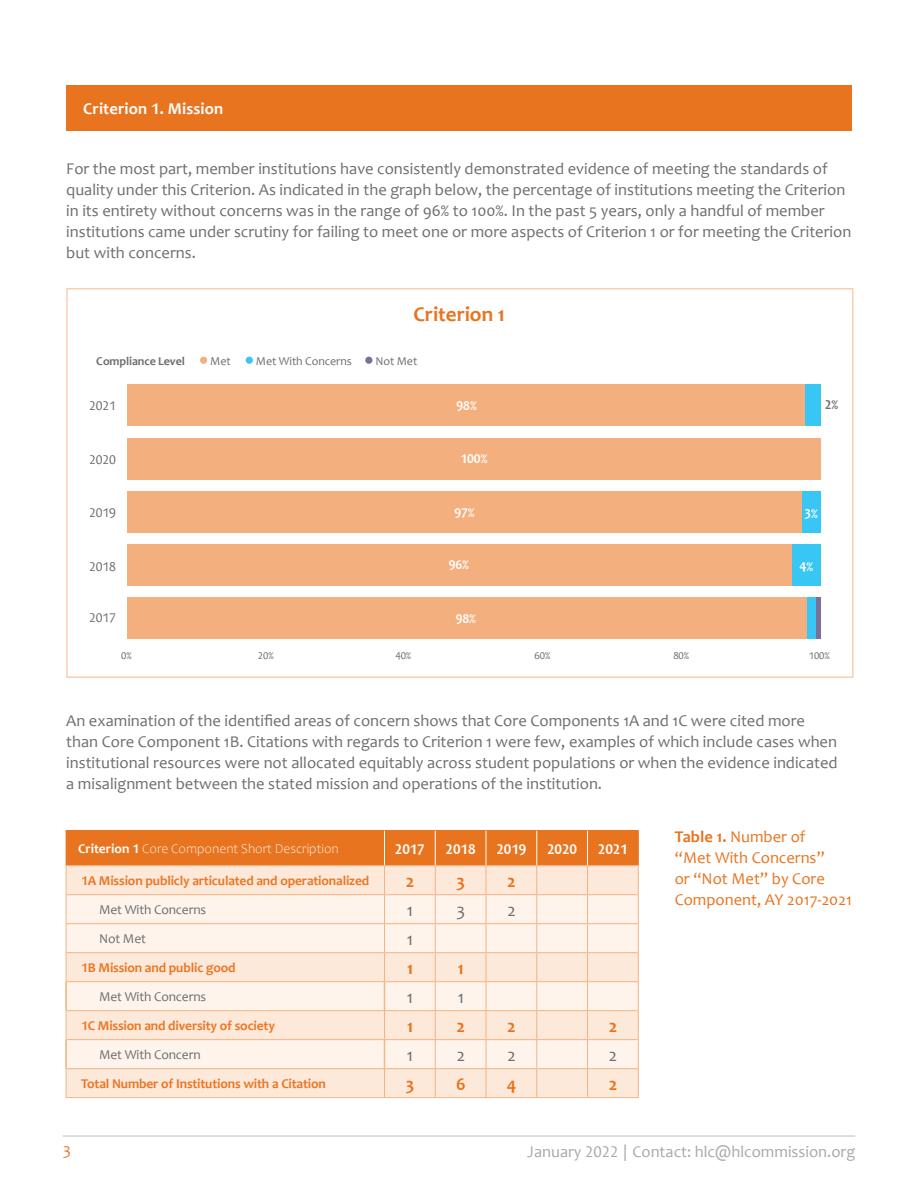
<style>
.page{position:relative;width:918px;height:1188px;background:#fff}
.page>*{position:absolute;margin:0;border:0;box-sizing:border-box;transform-origin:0 0}
.t1{font:700 21px "Candara";color:#e9741f}
.t2{font:700 18px "Candara";color:#e9741f}
.t3{font:18px "Candara";color:#6d6e71}
.t4{font:16.5px/21px "Candara";color:#6d6e71}
.t5{font:16.5px/21px "Candara";color:#e9741f}
.t6{font:16.5px "Candara";color:#a7a9ac}
.t7{font:700 16.5px "Candara";letter-spacing:.01em;color:#fff}
.t8{font:16.5px "Candara";color:#ec7625}
.t9{font:700 15px "Candara";letter-spacing:-.005em;color:#fff}
.t10{font:700 13.5px "Candara";letter-spacing:-.01em;color:#ec7625}
.t11{font:13.5px "Candara";letter-spacing:-.01em;color:#6d6e71}
.t12{font:300 13.5px "Candara";color:#fff}
.t13{font:700 13.5px "Candara";letter-spacing:-.005em;color:#fff}
.t14{font:700 13.5px "Candara";color:#6d6e71}
.t15{font:12px "Candara";letter-spacing:-.005em;color:#6d6e71}
.t16{font:700 12px "Candara";letter-spacing:-.005em;color:#6d6e71}
.t17{font:10.5px "Candara";color:#6d6e71}
.s1{font-weight:700}
</style>
<div class="page">
<div style="left:66px;top:86px;width:786px;height:45px;background:#e9741f"></div>
<hr style="left:66px;top:1097px;width:318px;height:1px;background:#f4b381">
<hr style="left:384px;top:1097px;width:51px;height:1px;background:#f4b381">
<hr style="left:435px;top:1097px;width:51px;height:1px;background:#f4b381">
<hr style="left:486px;top:1097px;width:51px;height:1px;background:#f4b381">
<hr style="left:537px;top:1097px;width:51px;height:1px;background:#f4b381">
<hr style="left:588px;top:1097px;width:51px;height:1px;background:#f4b381">
<svg style="left:66px;top:830px;width:573px;height:267px;background:#f9dcc5"></svg>
<hr style="left:63px;top:1136px;width:792px;height:1px;background:#bcbec0">
<div style="left:127px;top:384px;width:694px;height:42px;background:#f4af7e"></div>
<div style="left:816px;top:597px;width:5px;height:42px;background:#7c7099"></div>
<div style="left:127px;top:438px;width:694px;height:41px;background:#f4af7e"></div>
<div style="left:127px;top:491px;width:694px;height:41px;background:#f4af7e"></div>
<div style="left:127px;top:544px;width:694px;height:42px;background:#f4af7e"></div>
<div style="left:127px;top:597px;width:689px;height:42px;background:#f4af7e"></div>
<div style="left:66px;top:288px;width:788px;height:390px;border:2px solid #f9cfae"></div>
<div style="left:200px;top:357px;width:7px;height:7px;background:#f4af7e;border-radius:50%"></div>
<div style="left:246px;top:357px;width:7px;height:7px;background:#38c6f4;border-radius:50%"></div>
<div style="left:365px;top:357px;width:7px;height:7px;background:#7c7099;border-radius:50%"></div>
<p class="t7" style="left:83px;top:98px;width:142px">Criterion 1. Mission</p>
<p class="t4" style="left:66px;top:158px;width:787px">For the most part, member institutions have consistently demonstrated evidence of meeting the standards of quality under this Criterion. As indicated in the graph below, the percentage of institutions meeting the Criterion in its entirety without concerns was in the range of 96% to 100%. In the past 5 years, only a handful of member institutions came under scrutiny for failing to meet one or more aspects of Criterion 1 or for meeting the Criterion but with concerns.</p>
<p class="t1" style="left:413px;top:301px;width:93px">Criterion 1</p>
<p class="t16" style="left:96px;top:353px;width:90px">Compliance Level</p>
<p class="t15" style="left:210px;top:353px;width:22px">Met</p>
<p class="t15" style="left:256px;top:353px;width:97px">Met With Concerns</p>
<p class="t15" style="left:375px;top:353px;width:43px">Not Met</p>
<p class="t11" style="left:89px;top:397px;width:28px">2021</p>
<p class="t13" style="left:457px;top:397px;width:22px">98%</p>
<p class="t14" style="left:825px;top:397px;width:15px">2%</p>
<p class="t11" style="left:89px;top:451px;width:28px">2020</p>
<p class="t13" style="left:461px;top:450px;width:28px">100%</p>
<p class="t11" style="left:89px;top:505px;width:28px">2019</p>
<p class="t13" style="left:454px;top:504px;width:22px">97%</p>
<p class="t13" style="left:804px;top:505px;width:15px">3%</p>
<p class="t11" style="left:89px;top:558px;width:28px">2018</p>
<p class="t13" style="left:449px;top:556px;width:22px">96%</p>
<p class="t13" style="left:800px;top:558px;width:15px">4%</p>
<p class="t11" style="left:89px;top:609px;width:28px">2017</p>
<p class="t13" style="left:456px;top:610px;width:22px">98%</p>
<p class="t17" style="left:121px;top:649px;width:12px">0%</p>
<p class="t17" style="left:258px;top:649px;width:17px">20%</p>
<p class="t17" style="left:396px;top:649px;width:17px">40%</p>
<p class="t17" style="left:535px;top:649px;width:17px">60%</p>
<p class="t17" style="left:673px;top:649px;width:17px">80%</p>
<p class="t17" style="left:809px;top:649px;width:22px">100%</p>
<p class="t4" style="left:66px;top:710px;width:773px">An examination of the identified areas of concern shows that Core Components 1A and 1C were cited more than Core Component 1B. Citations with regards to Criterion 1 were few, examples of which include cases when institutional resources were not allocated equitably across student populations or when the evidence indicated a misalignment between the stated mission and operations of the institution.</p>
<p class="t5" style="left:675px;top:826px;width:179px"><span class="s1">Table 1.</span> Number of<br>“Met With Concerns”<br>or “Not Met” by Core<br>Component, AY 2017-2021</p>
<p class="t12" style="left:78px;top:841px;width:262px"><span class="s1">Criterion 1</span> Core Component Short Description</p>
<p class="t9" style="left:395px;top:839px;width:31px">2017</p>
<p class="t9" style="left:446px;top:839px;width:31px">2018</p>
<p class="t9" style="left:496px;top:839px;width:31px">2019</p>
<p class="t9" style="left:547px;top:839px;width:31px">2020</p>
<p class="t9" style="left:598px;top:839px;width:31px">2021</p>
<p class="t10" style="left:81px;top:872px;width:290px">1A Mission publicly articulated and operationalized</p>
<p class="t2" style="left:406px;top:870px;width:10px">2</p>
<p class="t2" style="left:457px;top:870px;width:10px">3</p>
<p class="t2" style="left:507px;top:870px;width:10px">2</p>
<p class="t11" style="left:99px;top:901px;width:109px">Met With Concerns</p>
<p class="t3" style="left:407px;top:899px;width:8px">1</p>
<p class="t3" style="left:456px;top:899px;width:10px">3</p>
<p class="t3" style="left:507px;top:899px;width:10px">2</p>
<p class="t11" style="left:99px;top:930px;width:48px">Not Met</p>
<p class="t3" style="left:407px;top:928px;width:8px">1</p>
<p class="t10" style="left:81px;top:959px;width:156px">1B Mission and public good</p>
<p class="t2" style="left:407px;top:957px;width:8px">1</p>
<p class="t2" style="left:458px;top:957px;width:8px">1</p>
<p class="t11" style="left:99px;top:988px;width:109px">Met With Concerns</p>
<p class="t3" style="left:407px;top:986px;width:8px">1</p>
<p class="t3" style="left:458px;top:986px;width:8px">1</p>
<p class="t10" style="left:81px;top:1017px;width:195px">1C Mission and diversity of society</p>
<p class="t2" style="left:407px;top:1015px;width:8px">1</p>
<p class="t2" style="left:457px;top:1015px;width:10px">2</p>
<p class="t2" style="left:507px;top:1015px;width:10px">2</p>
<p class="t2" style="left:609px;top:1015px;width:10px">2</p>
<p class="t11" style="left:99px;top:1046px;width:103px">Met With Concern</p>
<p class="t3" style="left:407px;top:1044px;width:8px">1</p>
<p class="t3" style="left:457px;top:1044px;width:10px">2</p>
<p class="t3" style="left:507px;top:1044px;width:10px">2</p>
<p class="t3" style="left:609px;top:1044px;width:10px">2</p>
<p class="t10" style="left:81px;top:1075px;width:246px">Total Number of Institutions with a Citation</p>
<p class="t2" style="left:406px;top:1073px;width:10px">3</p>
<p class="t2" style="left:456px;top:1073px;width:11px">6</p>
<p class="t2" style="left:507px;top:1073px;width:11px">4</p>
<p class="t2" style="left:609px;top:1073px;width:10px">2</p>
<p class="t8" style="left:63px;top:1141px;width:10px">3</p>
<p class="t6" style="left:527px;top:1141px;width:330px">January 2022 | Contact: hlc@hlcommission.org</p>
</div>
